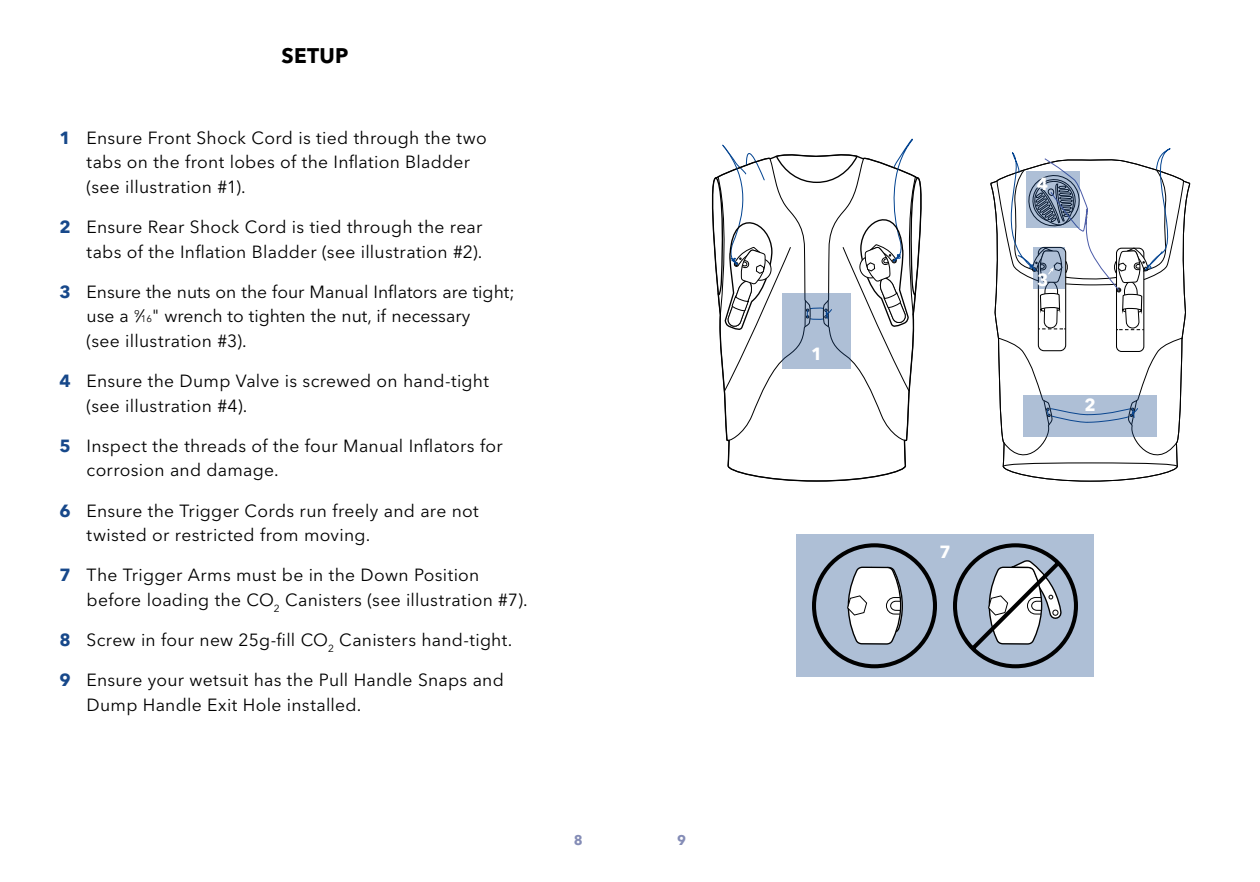
<style>
.page{position:relative;width:1260px;height:882px;background:#fff}
.page>*{position:absolute;margin:0;border:0;box-sizing:border-box;transform-origin:0 0}
.t1{font:700 21px "Avenir Next LT Pro";letter-spacing:.015em;color:#000}
.t2{font:17.5px/24.5px "Avenir Next LT Pro";letter-spacing:.015em;color:#000}
.t3{font:700 17.5px "Avenir Next LT Pro";color:#fff}
.t4{font:700 14px "Avenir Next LT Pro";color:#848cb6}
.s1{font-weight:700;color:#17488a}
.s2{font-size:9.62px}
</style>
<div class="page">
<div style="left:796px;top:534px;width:298px;height:143px;background:#aebfd6"></div>
<svg style="left:711px;top:138px;width:215px;height:507px"></svg>
<div style="left:812px;top:543px;width:125px;height:125px;border:4px solid #000;border-radius:50%"></div>
<svg style="left:951px;top:148px;width:240px;height:522px"></svg>
<p class="t1" style="left:282px;top:43px;width:68px">SETUP</p>
<p class="t2" style="left:87px;top:126px;width:402px;text-indent:-27px"><span class="s1">1</span> Ensure Front Shock Cord is tied through the two tabs on the front lobes of the Inflation Bladder (see illustration #1).</p>
<p class="t2" style="left:59px;top:215px;width:425px;text-align:right"><span class="s1">2</span> Ensure Rear Shock Cord is tied through the rear tabs of the Inflation Bladder (see illustration #2).</p>
<p class="t2" style="left:87px;top:280px;width:430px;text-indent:-27px"><span class="s1">3</span> Ensure the nuts on the four Manual Inflators are tight; use a <sup>9</sup>⁄<span class="s2">16</span>" wrench to tighten the nut, if necessary<br>(see illustration #3).</p>
<p class="t2" style="left:87px;top:369px;width:404px;text-indent:-27px"><span class="s1">4</span> Ensure the Dump Valve is screwed on hand-tight (see illustration #4).</p>
<p class="t2" style="left:87px;top:434px;width:418px;text-indent:-27px"><span class="s1">5</span> Inspect the threads of the four Manual Inflators for corrosion and damage.</p>
<p class="t2" style="left:87px;top:498px;width:394px;text-indent:-27px"><span class="s1">6</span> Ensure the Trigger Cords run freely and are not twisted or restricted from moving.</p>
<p class="t2" style="left:87px;top:563px;width:443px;text-indent:-27px"><span class="s1">7</span> The Trigger Arms must be in the Down Position before loading the CO<sub>2</sub> Canisters (see illustration #7).</p>
<p class="t2" style="left:59px;top:628px;width:455px"><span class="s1">8</span> Screw in four new 25g-fill CO<sub>2</sub> Canisters hand-tight.</p>
<p class="t2" style="left:87px;top:668px;width:419px;text-indent:-27px"><span class="s1">9</span> Ensure your wetsuit has the Pull Handle Snaps and<br>Dump Handle Exit Hole installed.</p>
<p class="t4" style="left:574px;top:832px;width:10px">8</p>
<p class="t4" style="left:677px;top:832px;width:10px">9</p>
<p class="t3" style="left:811px;top:343px;width:13px">1</p>
<p class="t3" style="left:939px;top:541px;width:13px">7</p>
<p class="t3" style="left:1037px;top:173px;width:13px">4</p>
<p class="t3" style="left:1037px;top:269px;width:13px">3</p>
<p class="t3" style="left:1085px;top:394px;width:13px">2</p>
</div>
